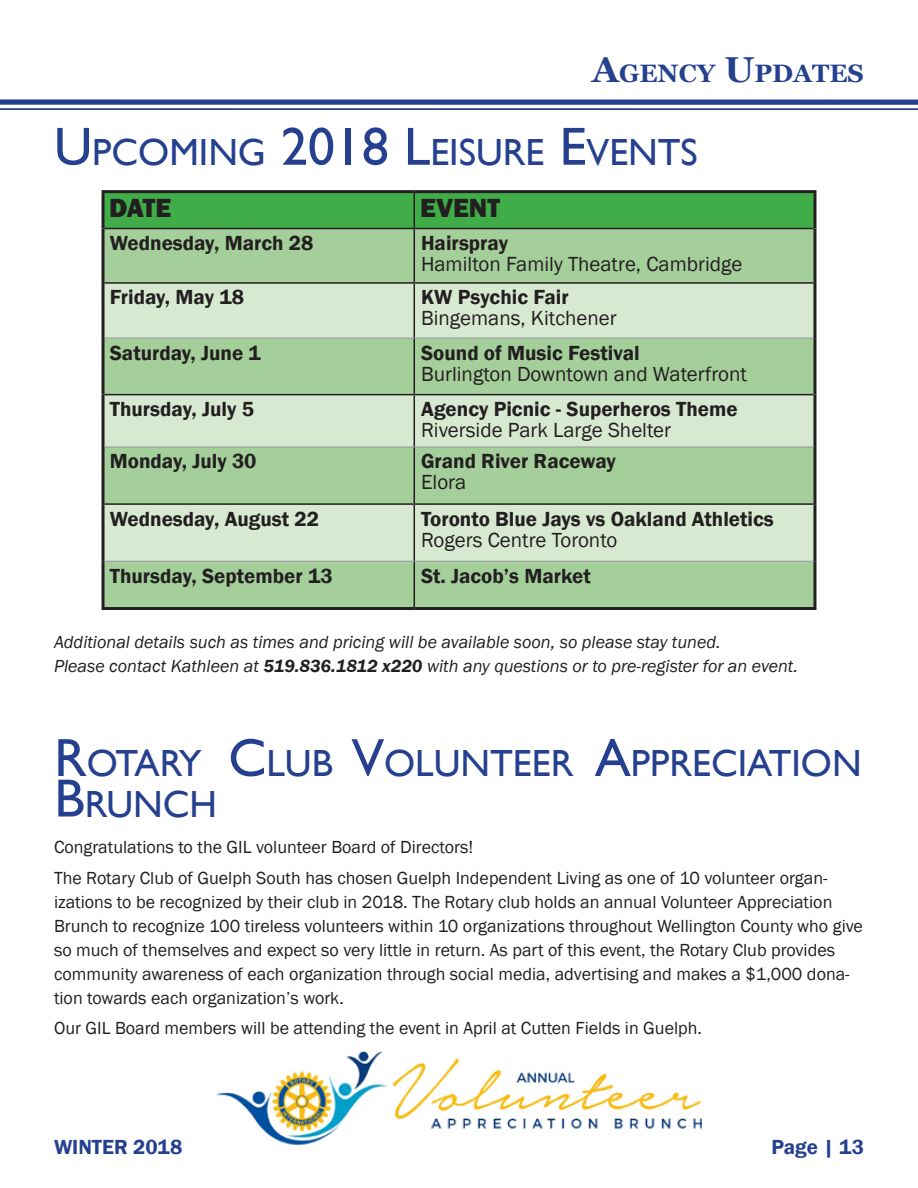
<style>
.page{position:relative;width:918px;height:1188px;background:#fff}
.page>*{position:absolute;margin:0;border:0;box-sizing:border-box;transform-origin:0 0}
.No_Spacing{font:37.8px/40.5px "Gill Sans";color:#25408f}
.t1{font:800 27px "Franklin Gothic";color:#231f20}
.t2{font:700 25.2px "Georgia";color:#25408f}
.t3{font:600 21px "Franklin Gothic";color:#231f20}
.t4{font:21px "Franklin Gothic";color:#231f20}
.t5{font:600 21px "Franklin Gothic";color:#25408f}
.t6{font:18px/24px "Franklin Gothic";color:#231f20}
.t7{font:italic 18px "Franklin Gothic";color:#231f20}
.s1{font-size:36px}
.s2{font-size:54px}
.s3{font-weight:600}
</style>
<div class="page">
<div style="left:0;top:99px;width:918px;height:6px;background:#25408f"></div>
<hr style="left:0;top:108px;width:918px;height:2px;background:#25408f">
<div style="left:105px;top:193px;width:708px;height:35px;background:#41ad49"></div>
<div style="left:105px;top:229px;width:708px;height:378px;background:#a4ce9a"></div>
<svg style="left:105px;top:284px;width:708px;height:277px;background:#c2ddba"></svg>
<hr style="left:102px;top:190px;width:312px;height:3px;background:#231f20">
<hr style="left:102px;top:193px;width:3px;height:36px;background:#231f20">
<hr style="left:414px;top:190px;width:402px;height:3px;background:#231f20">
<hr style="left:813px;top:193px;width:3px;height:36px;background:#231f20">
<hr style="left:102px;top:229px;width:3px;height:54px;background:#231f20">
<hr style="left:813px;top:229px;width:3px;height:54px;background:#231f20">
<hr style="left:102px;top:283px;width:3px;height:55px;background:#231f20">
<hr style="left:813px;top:283px;width:3px;height:55px;background:#231f20">
<hr style="left:102px;top:338px;width:3px;height:57px;background:#231f20">
<hr style="left:813px;top:338px;width:3px;height:57px;background:#231f20">
<hr style="left:102px;top:395px;width:3px;height:52px;background:#231f20">
<hr style="left:813px;top:395px;width:3px;height:52px;background:#231f20">
<hr style="left:102px;top:447px;width:3px;height:57px;background:#231f20">
<hr style="left:813px;top:447px;width:3px;height:57px;background:#231f20">
<hr style="left:102px;top:504px;width:3px;height:57px;background:#231f20">
<hr style="left:813px;top:504px;width:3px;height:57px;background:#231f20">
<hr style="left:102px;top:561px;width:3px;height:46px;background:#231f20">
<hr style="left:813px;top:561px;width:3px;height:46px;background:#231f20">
<hr style="left:102px;top:607px;width:312px;height:3px;background:#231f20">
<hr style="left:414px;top:607px;width:402px;height:3px;background:#231f20">
<hr style="left:414px;top:193px;width:1px;height:35px;background:#231f20">
<hr style="left:105px;top:228px;width:309px;height:1px;background:#231f20">
<hr style="left:414px;top:228px;width:399px;height:1px;background:#231f20">
<hr style="left:414px;top:229px;width:1px;height:53px;background:#231f20">
<hr style="left:105px;top:282px;width:309px;height:2px;background:#231f20">
<hr style="left:414px;top:282px;width:399px;height:2px;background:#231f20">
<hr style="left:414px;top:284px;width:1px;height:54px;background:#231f20">
<hr style="left:414px;top:338px;width:1px;height:56px;background:#231f20">
<hr style="left:105px;top:394px;width:309px;height:1px;background:#231f20">
<hr style="left:414px;top:394px;width:399px;height:1px;background:#231f20">
<hr style="left:414px;top:395px;width:1px;height:52px;background:#231f20">
<hr style="left:414px;top:447px;width:1px;height:56px;background:#231f20">
<hr style="left:105px;top:503px;width:309px;height:2px;background:#231f20">
<hr style="left:414px;top:503px;width:399px;height:2px;background:#231f20">
<hr style="left:414px;top:505px;width:1px;height:56px;background:#231f20">
<hr style="left:414px;top:561px;width:1px;height:46px;background:#231f20">
<hr style="left:105px;top:338px;width:309px;height:1px;background:#939598">
<hr style="left:414px;top:338px;width:399px;height:1px;background:#939598">
<hr style="left:105px;top:447px;width:309px;height:1px;background:#939598">
<hr style="left:414px;top:447px;width:399px;height:1px;background:#939598">
<hr style="left:105px;top:561px;width:309px;height:1px;background:#939598">
<hr style="left:414px;top:561px;width:399px;height:1px;background:#939598">
<img style="left:216px;top:1051px;width:486px;height:95px">
<h3 class="t2" style="left:592px;top:57px;width:274px"><span class="s1">A</span>GENCY <span class="s1">U</span>PDATES</h3>
<p class="No_Spacing" style="left:54px;top:132px;width:645px"><span class="s2">U</span> PCOMING <span class="s2">2018 L</span>EISURE <span class="s2">E</span>VENTS</p>
<p class="t1" style="left:109px;top:190px;width:64px">DATE</p>
<p class="t1" style="left:420px;top:190px;width:81px">EVENT</p>
<p class="t3" style="left:110px;top:230px;width:205px">Wednesday, March 28</p>
<p class="t3" style="left:421px;top:230px;width:89px">Hairspray</p>
<p class="t4" style="left:421px;top:251px;width:323px">Hamilton Family Theatre, Cambridge</p>
<p class="t3" style="left:110px;top:284px;width:136px">Friday, May 18</p>
<p class="t3" style="left:421px;top:284px;width:149px">KW Psychic Fair</p>
<p class="t4" style="left:421px;top:305px;width:197px">Bingemans, Kitchener</p>
<p class="t3" style="left:110px;top:340px;width:153px">Saturday, June 1</p>
<p class="t3" style="left:421px;top:340px;width:220px">Sound of Music Festival</p>
<p class="t4" style="left:421px;top:360px;width:327px">Burlington Downtown and Waterfront</p>
<p class="t3" style="left:110px;top:396px;width:146px">Thursday, July 5</p>
<p class="t3" style="left:421px;top:396px;width:318px">Agency Picnic - Superheros Theme</p>
<p class="t4" style="left:421px;top:417px;width:252px">Riverside Park Large Shelter</p>
<p class="t3" style="left:110px;top:448px;width:148px">Monday, July 30</p>
<p class="t3" style="left:421px;top:448px;width:196px">Grand River Raceway</p>
<p class="t4" style="left:421px;top:469px;width:47px">Elora</p>
<p class="t3" style="left:110px;top:506px;width:211px">Wednesday, August 22</p>
<p class="t3" style="left:421px;top:506px;width:354px">Toronto Blue Jays vs Oakland Athletics</p>
<p class="t4" style="left:421px;top:527px;width:198px">Rogers Centre Toronto</p>
<p class="t3" style="left:110px;top:563px;width:225px">Thursday, September 13</p>
<p class="t3" style="left:421px;top:563px;width:171px">St. Jacob’s Market</p>
<p class="t7" style="left:54px;top:631px;width:668px">Additional details such as times and pricing will be available soon, so please stay tuned.</p>
<p class="t7" style="left:54px;top:655px;width:745px">Please contact Kathleen at <span class="s3">519.836.1812 x220</span> with any questions or to pre-register for an event.</p>
<p class="No_Spacing" style="left:54px;top:744px;width:809px"><span class="s2">R</span>OTARY <span class="s2">C</span>LUB <span class="s2">V</span>OLUNTEER <span class="s2">A</span>PPRECIATION<br><span class="s2">B</span>RUNCH</p>
<p class="t6" style="left:54px;top:835px;width:421px">Congratulations to the GIL volunteer Board of Directors!</p>
<p class="t6" style="left:54px;top:866px;width:810px">The Rotary Club of Guelph South has chosen Guelph Independent Living as one of 10 volunteer organ&shy;izations to be recognized by their club in 2018. The Rotary club holds an annual Volunteer Appreciation Brunch to recognize 100 tireless volunteers within 10 organizations throughout Wellington County who give so much of themselves and expect so very little in return. As part of this event, the Rotary Club provides community awareness of each organization through social media, advertising and makes a $1,000 dona&shy;tion towards each organization’s work.</p>
<p class="t6" style="left:54px;top:1017px;width:650px">Our GIL Board members will be attending the event in April at Cutten Fields in Guelph.</p>
<p class="t5" style="left:54px;top:1134px;width:130px">WINTER 2018</p>
<p class="t5" style="left:771px;top:1134px;width:94px">Page | 13</p>
</div>
